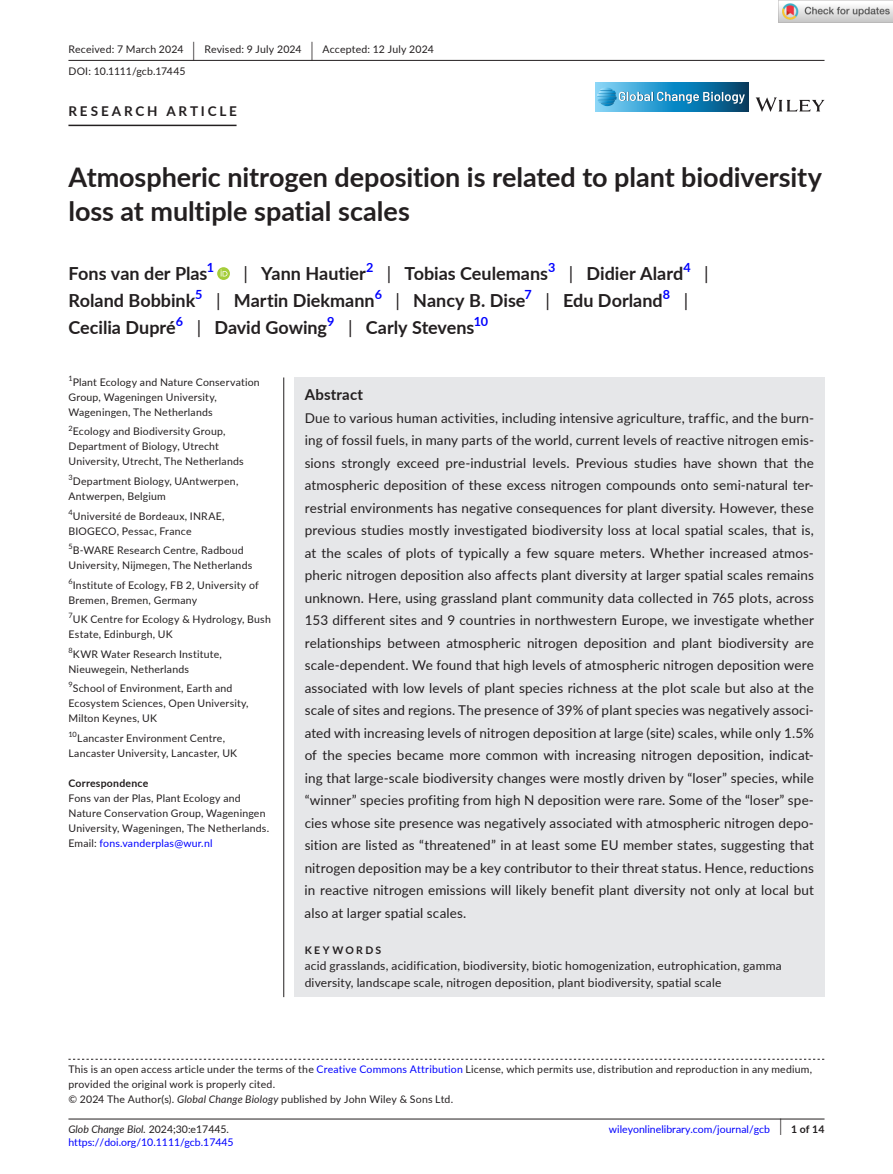
<style>
.page{position:relative;width:893px;height:1174px;background:#fff}
.page>*{position:absolute;margin:0;border:0;box-sizing:border-box;transform-origin:0 0}
.t1{font:700 27px/34.5px "Lato";letter-spacing:-.005em;color:#231f20}
.t2{font:700 18px "Lato";color:#231f20}
.t3{font:18px "Lato";color:#231f20}
.t4{font:700 15px "Lato";letter-spacing:.015em;color:#231f20}
.t5{font:13.5px/22.5px "Lato";letter-spacing:.01em;color:#231f20;text-align:justify}
.t6{font:700 13.5px "Lato";letter-spacing:.21em;color:#231f20}
.t7{font:700 12.6px "Lato";color:#00f}
.t8{font:12px/16.5px "Lato";letter-spacing:.015em;color:#231f20}
.t9{font:10.5px/15px "Lato";letter-spacing:.02em;color:#231f20}
.t10{font:10.5px "Lato";color:#00f}
.t11{font:italic 10.5px "Lato";color:#231f20}
.t12{font:700 10.5px "Lato";letter-spacing:.02em;color:#231f20}
.t13{font:700 10.5px "Lato";letter-spacing:.22em;color:#231f20}
.t14{font:7.35px "Lato";color:#231f20}
.s1{font-size:19.65px}
.s2{font-weight:400}
.s3{color:#00f}
.s4{font-style:italic}
.s5{font-style:normal}
.s6{font-weight:400;font-size:17.4px}
</style>
<div class="page">
<hr style="left:68px;top:1118px;width:756px;height:1px;background:#231f20">
<svg style="left:756px;top:97px;width:68px;height:15px"></svg>
<svg style="left:595px;top:82px;width:153px;height:29px;background:#2b8bbb"></svg>
<svg style="left:597px;top:87px;width:148px;height:19px;background:#4799c2"></svg>
<hr style="left:68px;top:60px;width:756px;height:1px;background:#231f20">
<hr style="left:68px;top:125px;width:169px;height:1px;background:#231f20">
<svg style="left:217px;top:267px;width:13px;height:13px"></svg>
<svg style="left:221px;top:269px;width:6px;height:7px"></svg>
<svg style="left:68px;top:1058px;width:756px;height:1px"></svg>
<div style="left:294px;top:377px;width:530px;height:620px;background:#e6e7e9"></div>
<hr style="left:283px;top:377px;width:1px;height:620px;background:#231f20">
<img style="left:779px;top:0;width:114px;height:23px">
<p class="t9" style="left:68px;top:38px;width:367px;line-height:21.8px">Received: 7 March 2024 <span class="s1">|</span> Revised: 9 July 2024 <span class="s1">|</span> Accepted: 12 July 2024<br>DOI: 10.1111/gcb.17445</p>
<p class="t6" style="left:68px;top:101px;width:170px">RESEARCH ARTICLE</p>
<h1 class="t1" style="left:68px;top:159px;width:755px">Atmospheric nitrogen deposition is related to plant biodiversity loss at multiple spatial scales</h1>
<h2 class="t2" style="left:68px;top:260px;width:141px">Fons van der Plas</h2>
<p class="t7" style="left:207px;top:258px;width:9px">1</p>
<h2 class="t2" style="left:243px;top:260px;width:124px"><span class="s2">|</span> Yann Hautier</h2>
<p class="t7" style="left:366px;top:258px;width:9px">2</p>
<h2 class="t2" style="left:387px;top:260px;width:163px"><span class="s2">|</span> Tobias Ceulemans</h2>
<p class="t7" style="left:548px;top:258px;width:9px">3</p>
<h2 class="t2" style="left:569px;top:260px;width:116px"><span class="s2">|</span> Didier Alard</h2>
<p class="t7" style="left:683px;top:258px;width:9px">4</p>
<h2 class="t3" style="left:704px;top:260px;width:6px">|</h2>
<h2 class="t2" style="left:68px;top:287px;width:128px">Roland Bobbink</h2>
<p class="t7" style="left:195px;top:285px;width:9px">5</p>
<h2 class="t2" style="left:216px;top:287px;width:160px"><span class="s2">|</span> Martin Diekmann</h2>
<p class="t7" style="left:375px;top:285px;width:9px">6</p>
<h2 class="t2" style="left:396px;top:287px;width:131px"><span class="s2">|</span> Nancy B. Dise</h2>
<p class="t7" style="left:525px;top:285px;width:9px">7</p>
<h2 class="t2" style="left:545px;top:287px;width:119px"><span class="s2">|</span> Edu Dorland</h2>
<p class="t7" style="left:663px;top:285px;width:9px">8</p>
<h2 class="t3" style="left:684px;top:287px;width:6px">|</h2>
<h2 class="t2" style="left:68px;top:314px;width:109px">Cecilia Dupré</h2>
<p class="t7" style="left:176px;top:312px;width:9px">6</p>
<h2 class="t2" style="left:197px;top:314px;width:132px"><span class="s2">|</span> David Gowing</h2>
<p class="t7" style="left:327px;top:312px;width:9px">9</p>
<h2 class="t2" style="left:348px;top:314px;width:128px"><span class="s2">|</span> Carly Stevens</h2>
<p class="t7" style="left:474px;top:312px;width:16px">10</p>
<p class="t14" style="left:68px;top:373px;width:6px">1</p>
<p class="t9" style="left:68px;top:374px;width:193px;text-indent:4px">Plant Ecology and Nature Conservation<br>Group, Wageningen University,<br>Wageningen, The Netherlands</p>
<p class="t9" style="left:68px;top:424px;width:177px"><sup>2</sup>Ecology and Biodiversity Group,<br>Department of Biology, Utrecht<br>University, Utrecht, The Netherlands</p>
<p class="t9" style="left:68px;top:473px;width:171px"><sup>3</sup>Department Biology, UAntwerpen,<br>Antwerpen, Belgium</p>
<p class="t9" style="left:68px;top:508px;width:158px"><sup>4</sup>Université de Bordeaux, INRAE,<br>BIOGECO, Pessac, France</p>
<p class="t9" style="left:68px;top:542px;width:185px"><sup>5</sup>B-WARE Research Centre, Radboud<br>University, Nijmegen, The Netherlands</p>
<p class="t9" style="left:68px;top:577px;width:192px"><sup>6</sup>Institute of Ecology, FB 2, University of<br>Bremen, Bremen, Germany</p>
<p class="t9" style="left:68px;top:611px;width:204px"><sup>7</sup>UK Centre for Ecology &amp; Hydrology, Bush<br>Estate, Edinburgh, UK</p>
<p class="t9" style="left:68px;top:646px;width:155px"><sup>8</sup>KWR Water Research Institute,<br>Nieuwegein, Netherlands</p>
<p class="t9" style="left:68px;top:680px;width:182px"><sup>9</sup>School of Environment, Earth and<br>Ecosystem Sciences, Open University,<br>Milton Keynes, UK</p>
<p class="t9" style="left:68px;top:730px;width:170px"><sup>10</sup>Lancaster Environment Centre,<br>Lancaster University, Lancaster, UK</p>
<p class="t12" style="left:68px;top:775px;width:81px">Correspondence</p>
<p class="t9" style="left:68px;top:790px;width:202px">Fons van der Plas, Plant Ecology and Nature Conservation Group, Wageningen University, Wageningen, The Netherlands.<br>Email: <span class="s3">fons.vanderplas@wur.nl</span></p>
<p class="t4" style="left:305px;top:383px;width:60px">Abstract</p>
<p class="t5" style="left:305px;top:406px;width:511px">Due to various human activities, including intensive agriculture, traffic, and the burn&shy;ing of fossil fuels, in many parts of the world, current levels of reactive nitrogen emis&shy;sions strongly exceed pre-industrial levels. Previous studies have shown that the atmospheric deposition of these excess nitrogen compounds onto semi-natural ter&shy;restrial environments has negative consequences for plant diversity. However, these previous studies mostly investigated biodiversity loss at local spatial scales, that is, at the scales of plots of typically a few square meters. Whether increased atmos&shy;pheric nitrogen deposition also affects plant diversity at larger spatial scales remains unknown. Here, using grassland plant community data collected in 765 plots, across 153 different sites and 9 countries in northwestern Europe, we investigate whether relationships between atmospheric nitrogen deposition and plant biodiversity are scale-dependent. We found that high levels of atmospheric nitrogen deposition were associated with low levels of plant species richness at the plot scale but also at the scale of sites and regions. The presence of 39% of plant species was negatively associ&shy;ated with increasing levels of nitrogen deposition at large (site) scales, while only 1.5% of the species became more common with increasing nitrogen deposition, indicat&shy;ing that large-scale biodiversity changes were mostly driven by “loser” species, while “winner” species profiting from high N deposition were rare. Some of the “loser” spe&shy;cies whose site presence was negatively associated with atmospheric nitrogen depo&shy;sition are listed as “threatened” in at least some EU member states, suggesting that nitrogen deposition may be a key contributor to their threat status. Hence, reductions in reactive nitrogen emissions will likely benefit plant diversity not only at local but also at larger spatial scales.</p>
<p class="t13" style="left:305px;top:942px;width:78px">KEYWORDS</p>
<p class="t8" style="left:305px;top:957px;width:479px">acid grasslands, acidification, biodiversity, biotic homogenization, eutrophication, gamma diversity, landscape scale, nitrogen deposition, plant biodiversity, spatial scale</p>
<p class="t9" style="left:68px;top:1061px;width:745px">This is an open access article under the terms of the <span class="s3">Creative Commons Attribution</span> License, which permits use, distribution and reproduction in any medium, provided the original work is properly cited.<br>© 2024 The Author(s). <span class="s4">Global Change Biology</span> published by John Wiley &amp; Sons Ltd.</p>
<p class="t11" style="left:68px;top:1121px;width:162px">Glob Change Biol. <span class="s5">2024;30:e17445.</span></p>
<p class="t12" style="left:779px;top:1121px;width:46px"><span class="s6">|</span> 1 of 14</p>
<p class="t10" style="left:68px;top:1135px;width:167px">https://doi.org/10.1111/gcb.17445</p>
<p class="t10" style="left:609px;top:1121px;width:163px">wileyonlinelibrary.com/journal/gcb</p>
</div>
